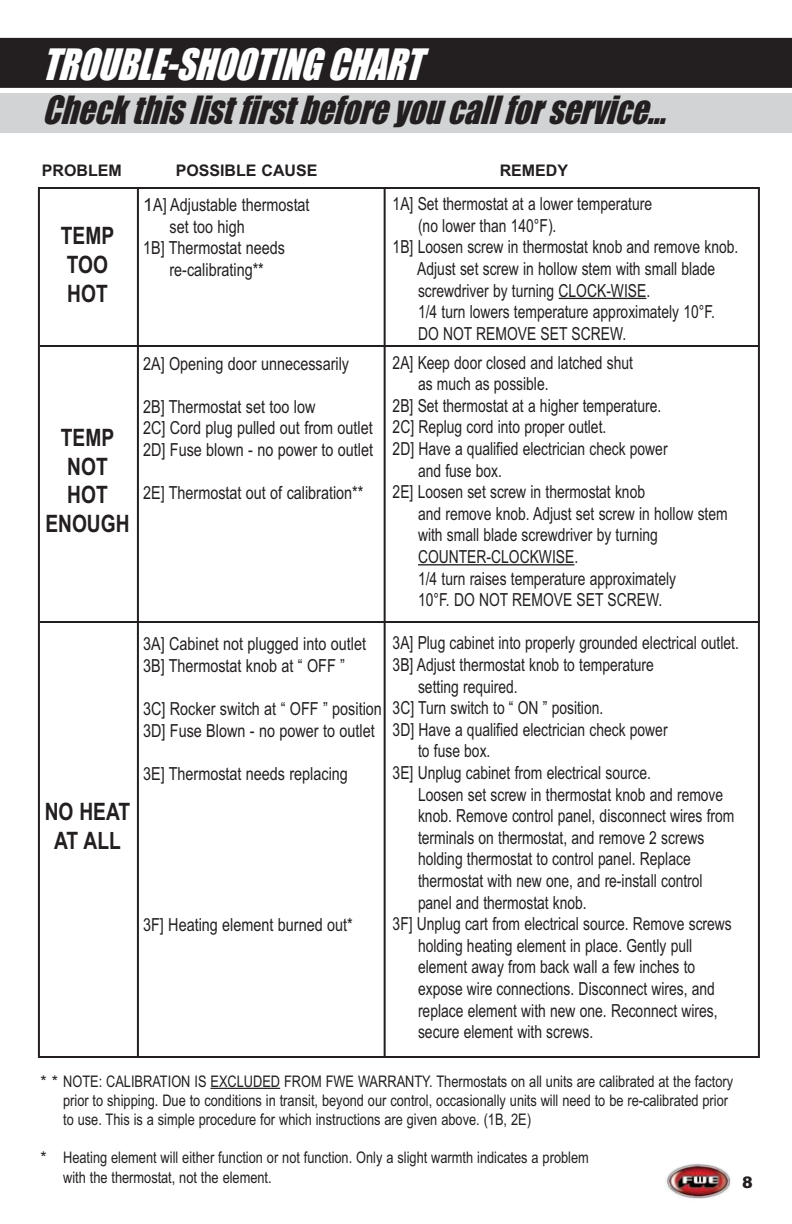
<style>
.page{position:relative;width:792px;height:1224px;background:#fff}
.page>*{position:absolute;margin:0;border:0;box-sizing:border-box;transform-origin:0 0}
.t1{font:italic 40px "Impact";color:#fff;scale:.9 1}
.t2{font:italic 36px "Impact";color:#231f20;scale:.9 1}
.t3{font:700 24px/28.8px "Arial";color:#231f20;text-align:center;scale:.8 1}
.t4{font:18px "Arial";color:#231f20;scale:.77 1}
.t5{font:18px/21.6px "Arial";color:#231f20;scale:.8 1}
.t6{font:18px "Arial";color:#231f20}
.t7{font:16px/19.2px "Arial";color:#231f20}
.t8{font:700 16px "Arial";color:#231f20}
.t9{font:900 16px "Arial";color:#231f20}
</style>
<div class="page">
<div style="left:0;top:38px;width:792px;height:50px;background:#231f20"></div>
<div style="left:0;top:93px;width:792px;height:40px;background:#d1d3d4"></div>
<img style="left:664px;top:1163px;width:69px;height:38px;border-radius:50%">
<hr style="left:559px;top:298px;width:87px;height:1px;background:#231f20">
<hr style="left:418px;top:564px;width:156px;height:1px;background:#231f20">
<hr style="left:210px;top:1088px;width:70px;height:1px;background:#231f20">
<hr style="left:40px;top:345px;width:719px;height:2px;background:#231f20">
<hr style="left:40px;top:621px;width:720px;height:2px;background:#231f20">
<hr style="left:137px;top:187px;width:2px;height:870px;background:#231f20">
<hr style="left:384px;top:187px;width:2px;height:870px;background:#231f20">
<h1 class="t1" style="left:41px;top:51px;width:424px">TROUBLE-SHOOTING CHART</h1>
<h2 class="t2" style="left:42px;top:98px;width:702px">Check this list first before you callforservice...</h2>
<p class="t8" style="left:42px;top:161px;width:81px">PROBLEM</p>
<p class="t8" style="left:176px;top:161px;width:143px">POSSIBLE CAUSE</p>
<p class="t8" style="left:500px;top:161px;width:70px">REMEDY</p>
<p class="t4" style="left:393px;top:197px;width:338px">1A] Set thermostat at a lower temperature</p>
<p class="t4" style="left:418px;top:219px;width:181px">(no lower than 140°F).</p>
<p class="t4" style="left:393px;top:240px;width:450px">1B] Loosen screw in thermostat knob and remove knob.</p>
<p class="t4" style="left:417px;top:262px;width:389px">Adjust set screw in hollow stem with small blade</p>
<p class="t4" style="left:418px;top:284px;width:303px">screwdriver by turning CLOCK-WISE.</p>
<p class="t4" style="left:418px;top:305px;width:387px">1/4 turn lowers temperature approximately 10°F.</p>
<p class="t4" style="left:418px;top:327px;width:272px">DO NOT REMOVE SET SCREW.</p>
<p class="t4" style="left:393px;top:356px;width:314px">2A] Keep door closed and latched shut</p>
<p class="t4" style="left:418px;top:377px;width:171px">as much as possible.</p>
<p class="t4" style="left:393px;top:399px;width:350px">2B] Set thermostat at a higher temperature.</p>
<p class="t4" style="left:393px;top:420px;width:279px">2C] Replug cord into proper outlet.</p>
<p class="t4" style="left:393px;top:442px;width:359px">2D] Have a qualified electrician check power</p>
<p class="t4" style="left:418px;top:464px;width:111px">and fuse box.</p>
<p class="t4" style="left:393px;top:485px;width:329px">2E] Loosen set screw in thermostat knob</p>
<p class="t4" style="left:418px;top:507px;width:404px">and remove knob. Adjust set screw in hollow stem</p>
<p class="t4" style="left:418px;top:528px;width:313px">with small blade screwdriver by turning</p>
<p class="t4" style="left:418px;top:550px;width:210px">COUNTER-CLOCKWISE.</p>
<p class="t4" style="left:418px;top:572px;width:337px">1/4 turn raises temperature approximately</p>
<p class="t4" style="left:418px;top:593px;width:319px">10°F. DO NOT REMOVE SET SCREW.</p>
<p class="t4" style="left:393px;top:636px;width:451px">3A] Plug cabinet into properly grounded electrical outlet.</p>
<p class="t4" style="left:393px;top:658px;width:341px">3B] Adjust thermostat knob to temperature</p>
<p class="t4" style="left:418px;top:680px;width:131px">setting required.</p>
<p class="t4" style="left:393px;top:701px;width:275px">3C] Turn switch to “ ON ” position.</p>
<p class="t4" style="left:393px;top:723px;width:359px">3D] Have a qualified electrician check power</p>
<p class="t4" style="left:418px;top:744px;width:96px">to fuse box.</p>
<p class="t4" style="left:393px;top:766px;width:337px">3E] Unplug cabinet from electrical source.</p>
<p class="t4" style="left:418px;top:788px;width:398px">Loosen set screw in thermostat knob and remove</p>
<p class="t4" style="left:418px;top:809px;width:412px">knob. Remove control panel, disconnect wires from</p>
<p class="t4" style="left:418px;top:831px;width:373px">terminals on thermostat, and remove 2 screws</p>
<p class="t4" style="left:418px;top:852px;width:356px">holding thermostat to control panel. Replace</p>
<p class="t4" style="left:418px;top:874px;width:371px">thermostat with new one, and re-install control</p>
<p class="t4" style="left:418px;top:896px;width:221px">panel and thermostat knob.</p>
<p class="t4" style="left:393px;top:917px;width:442px">3F] Unplug cart from electrical source. Remove screws</p>
<p class="t4" style="left:418px;top:939px;width:358px">holding heating element in place. Gently pull</p>
<p class="t4" style="left:418px;top:960px;width:362px">element away from back wall a few inches to</p>
<p class="t4" style="left:418px;top:982px;width:387px">expose wire connections. Disconnect wires, and</p>
<p class="t4" style="left:418px;top:1004px;width:391px">replace element with new one. Reconnect wires,</p>
<p class="t4" style="left:418px;top:1025px;width:229px">secure element with screws.</p>
<p class="t7" style="left:63px;top:1073px;width:672px;text-indent:-22px">* * NOTE: CALIBRATION IS EXCLUDED FROM FWE WARRANTY. Thermostats on all units are calibrated at the factory prior to shipping. Due to conditions in transit, beyond our control, occasionally units will need to be re-calibrated prior to use. This is a simple procedure for which instructions are given above. (1B, 2E)</p>
<p class="t7" style="left:63px;top:1150px;width:527px;text-indent:-22px">* Heating element will either function or not function. Only a slight warmth indicates a problem with the thermostat, not the element.</p>
<p class="t6" style="left:143px;top:198px;width:168px">1A] Adjustable thermostat</p>
<p class="t5" style="left:169px;top:217px;width:96px">set too high</p>
<p class="t5" style="left:143px;top:239px;width:179px">1B] Thermostat needs</p>
<p class="t5" style="left:169px;top:261px;width:120px">re-calibrating**</p>
<h3 class="t3" style="left:61px;top:222px;width:68px;text-align:left">TEMP<br>TOO<br>HOT</h3>
<p class="t5" style="left:143px;top:354px;width:259px">2A] Opening door unnecessarily</p>
<p class="t5" style="left:143px;top:397px;width:289px">2B] Thermostat set too low<br>2C] Cord plug pulled out from outlet<br>2D] Fuse blown - no power to outlet</p>
<p class="t5" style="left:143px;top:484px;width:277px">2E] Thermostat out of calibration**</p>
<h3 class="t3" style="left:45px;top:423px;width:107px">TEMP<br>NOT<br>HOT<br>ENOUGH</h3>
<p class="t5" style="left:143px;top:635px;width:280px">3A] Cabinet not plugged into outlet<br>3B] Thermostat knob at “ OFF ”</p>
<p class="t5" style="left:143px;top:700px;width:300px">3C] Rocker switch at “ OFF ” position<br>3D] Fuse Blown - no power to outlet</p>
<p class="t5" style="left:143px;top:765px;width:258px">3E] Thermostat needs replacing</p>
<h3 class="t3" style="left:45px;top:798px;width:108px">NO HEAT<br>AT ALL</h3>
<p class="t5" style="left:143px;top:916px;width:264px">3F] Heating element burned out*</p>
<p class="t9" style="left:742px;top:1173px;width:12px">8</p>
</div>
